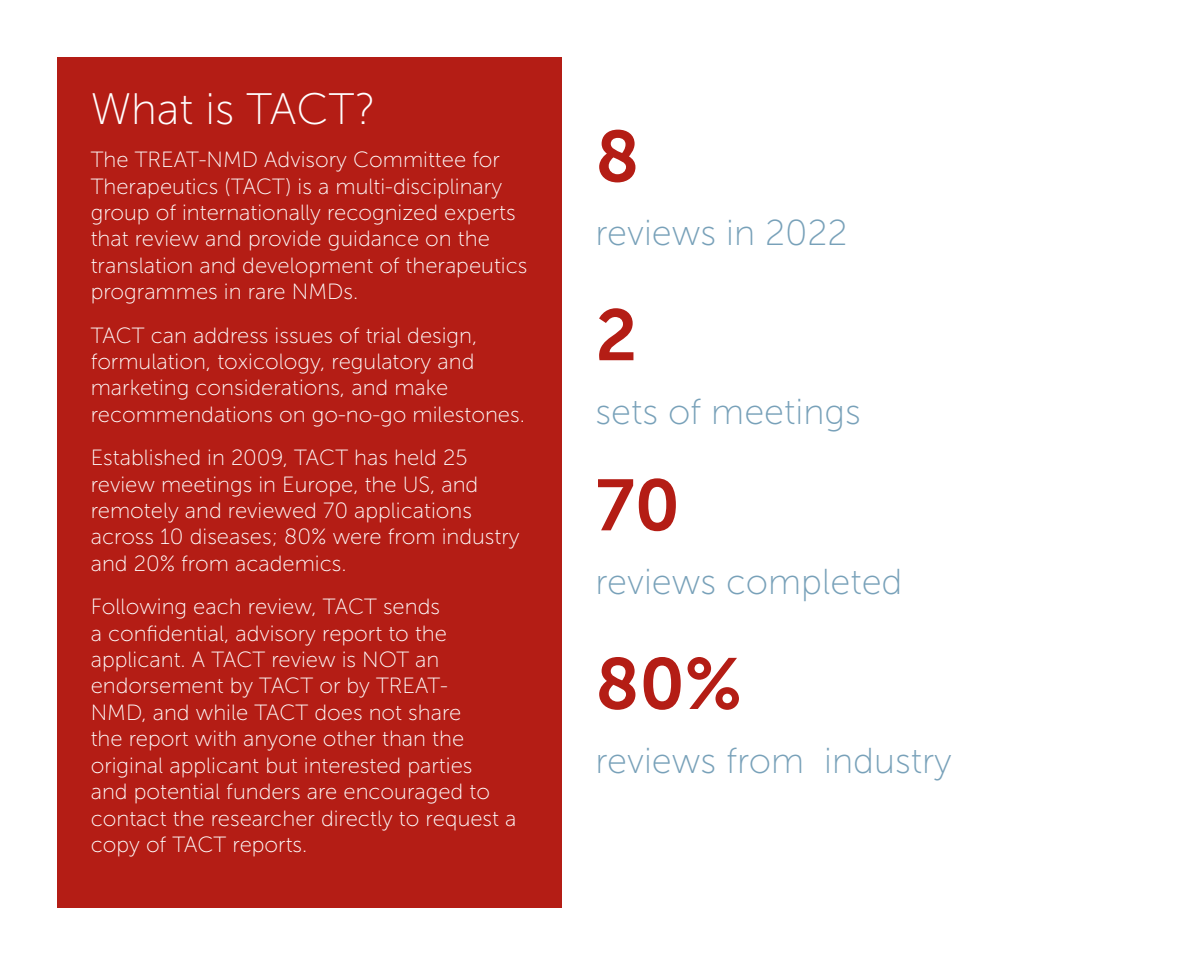
<style>
.page{position:relative;width:1191px;height:964px;background:#fff}
.page>*{position:absolute;margin:0;border:0;box-sizing:border-box;transform-origin:0 0}
.t1{font:72px "Museo Sans 700";color:#b41d15}
.Body_text{font:44px "Museo Sans 100";color:#fff}
.t2{font:36px "Museo Sans 100";color:#78a1b9}
.Body_text-2{font:22px/26.4px "Museo Sans 100";color:#fff}
</style>
<div class="page">
<hr style="left:1190px;top:0;width:1px;height:482px;background:#78a1b9">
<div style="left:57px;top:57px;width:504px;height:850px;background:#b41d15"></div>
<hr style="left:1190px;top:476px;width:1px;height:488px;background:#00446a">
<p class="Body_text" style="left:91px;top:85px;width:286px">What is TACT?</p>
<p class="Body_text-2" style="left:91px;top:147px;width:438px">The TREAT-NMD Advisory Committee for Therapeutics (TACT) is a multi-disciplinary group of internationally recognized experts that review and provide guidance on the translation and development of therapeutics programmes in rare NMDs.</p>
<p class="Body_text-2" style="left:91px;top:322px;width:436px">TACT can address issues of trial design, formulation, toxicology, regulatory and marketing considerations, and make recommendations on go-no-go milestones.</p>
<p class="Body_text-2" style="left:91px;top:445px;width:430px">Established in 2009, TACT has held 25 review meetings in Europe, the US, and remotely and reviewed 70 applications across 10 diseases; 80% were from industry and 20% from academics.</p>
<p class="Body_text-2" style="left:91px;top:594px;width:427px">Following each review, TACT sends<br>a confidential, advisory report to the applicant. A TACT review is NOT an endorsement by TACT or by TREAT-<br>NMD, and while TACT does not share<br>the report with anyone other than the original applicant but interested parties<br>and potential funders are encouraged to contact the researcher directly to request a copy of TACT reports.</p>
<p class="t1" style="left:595px;top:117px;width:45px">8</p>
<p class="t2" style="left:595px;top:214px;width:254px">reviews in 2022</p>
<p class="t1" style="left:595px;top:295px;width:43px">2</p>
<p class="t2" style="left:595px;top:392px;width:267px">sets of meetings</p>
<p class="t1" style="left:595px;top:465px;width:86px">70</p>
<p class="t2" style="left:595px;top:562px;width:308px">reviews completed</p>
<p class="t1" style="left:595px;top:644px;width:148px">80%</p>
<p class="t2" style="left:595px;top:741px;width:358px">reviews from industry</p>
</div>
